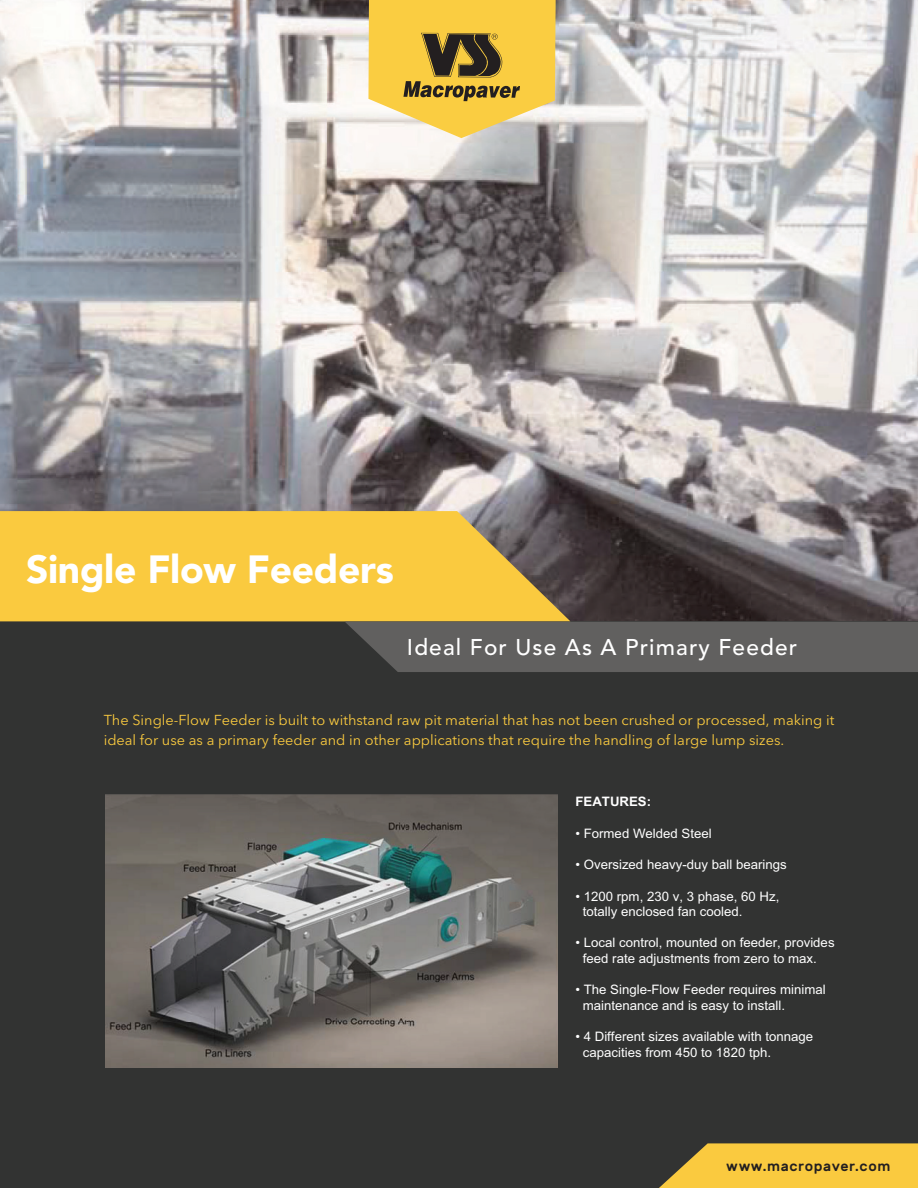
<style>
.page{position:relative;width:918px;height:1188px;background:#fff}
.page>*{position:absolute;margin:0;border:0;box-sizing:border-box;transform-origin:0 0}
.t1{font:900 39px "Avenir";letter-spacing:-.01em;color:#fff}
.t2{font:500 22.65px "Avenir";letter-spacing:.05em;color:#fff}
.t3{font:14.25px/19.5px "Avenir Next";color:#faca3f}
.t4{font:500 14.1px "Rubik";letter-spacing:.04em;color:#231f20}
.t5{font:13.05px/15.6px "Arial";color:#fff}
.t6{font:700 13.05px "Arial";color:#fff}
</style>
<div class="page">
<img style="left:0;top:0;width:918px;height:622px">
<div style="left:0;top:622px;width:918px;height:566px;background:#323332"></div>
<svg style="left:659px;top:1143px;width:259px;height:45px"></svg>
<svg style="left:0;top:511px;width:570px;height:110px;fill:#faca3f"></svg>
<div style="left:345px;top:622px;width:573px;height:50px;background:#61605f"></div>
<svg style="left:368px;top:0;width:188px;height:138px"></svg>
<img style="left:105px;top:795px;width:452px;height:272px">
<h1 class="t1" style="left:26px;top:536px;width:369px">Single Flow Feeders</h1>
<h2 class="t2" style="left:407px;top:627px;width:392px">Ideal For Use As A Primary Feeder</h2>
<p class="t3" style="left:104px;top:710px;width:732px">The Single-Flow Feeder is built to withstand raw pit material that has not been crushed or processed, making it ideal for use as a primary feeder and in other applications that require the handling of large lump sizes.</p>
<p class="t6" style="left:575px;top:793px;width:77px">FEATURES:</p>
<p class="t5" style="left:575px;top:825px;width:138px">• Formed Welded Steel</p>
<p class="t5" style="left:575px;top:857px;width:213px">• Oversized heavy-duy ball bearings</p>
<p class="t5" style="left:583px;top:888px;width:198px;text-indent:-7px">• 1200 rpm, 230 v, 3 phase, 60 Hz, totally enclosed fan cooled.</p>
<p class="t5" style="left:583px;top:935px;width:253px;text-indent:-7px">• Local control, mounted on feeder, provides feed rate adjustments from zero to max.</p>
<p class="t5" style="left:583px;top:982px;width:244px;text-indent:-7px">• The Single-Flow Feeder requires minimal maintenance and is easy to install.</p>
<p class="t5" style="left:583px;top:1029px;width:232px;text-indent:-7px">• 4 Different sizes available with tonnage capacities from 450 to 1820 tph.</p>
<p class="t4" style="left:726px;top:1159px;width:166px">www.macropaver.com</p>
</div>
